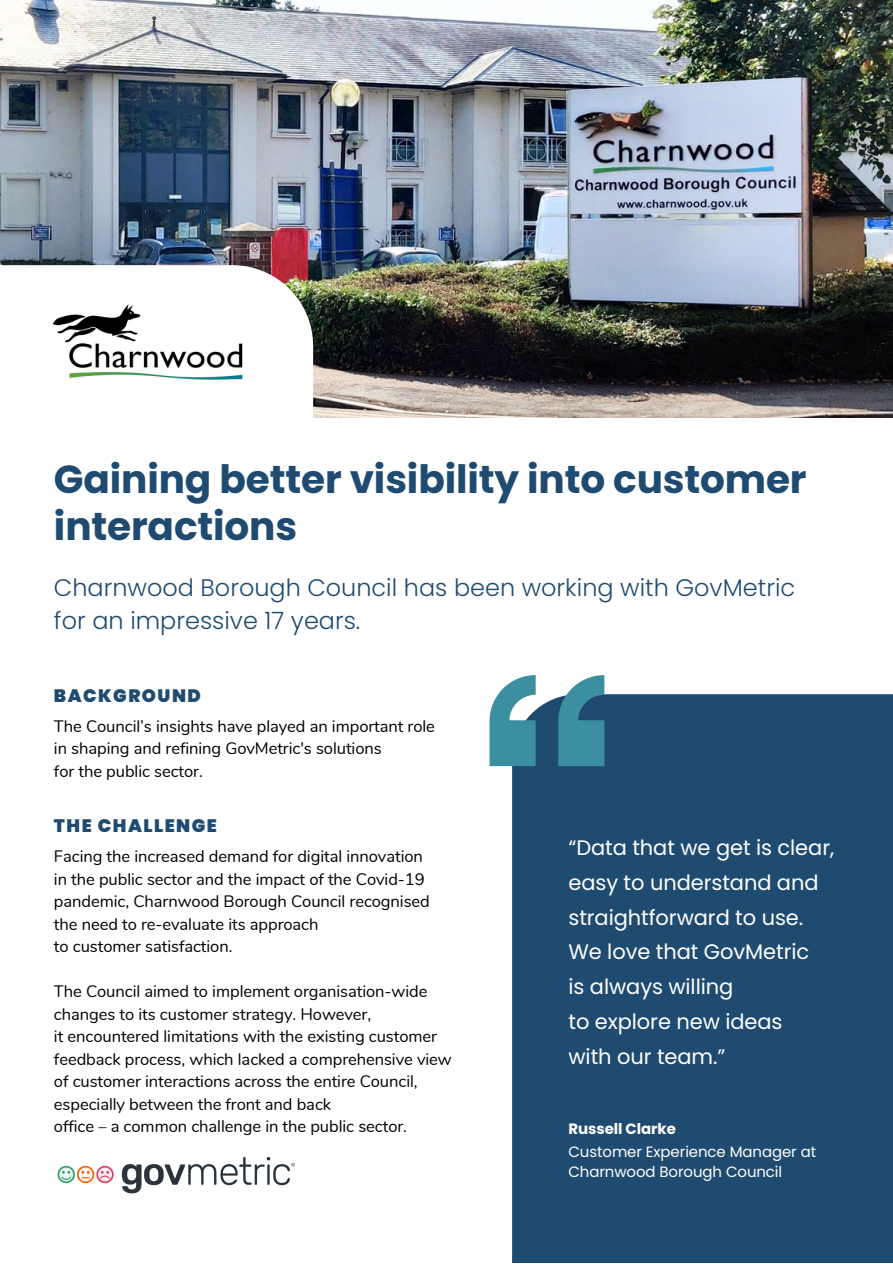
<style>
.page{position:relative;width:893px;height:1264px;background:#fff}
.page>*{position:absolute;margin:0;border:0;box-sizing:border-box;transform-origin:0 0}
.t1{font:700 39px/47.2px "Poppins";letter-spacing:-.005em;color:#1f4b70}
.t2{font:300 23.85px "Poppins";color:#1f4b70}
.t3{font:21px/34.8px "Poppins";letter-spacing:-.005em;color:#fff}
.t4{font:900 18px "Poppins";letter-spacing:.085em;color:#1f4b70}
.t5{font:16.5px/22.5px "Nunito";letter-spacing:-.005em;color:#000}
.t6{font:15px/20.2px "Poppins";letter-spacing:-.005em;color:#fff}
.t7{font:700 15px "Poppins";letter-spacing:-.005em;color:#fff}
</style>
<div class="page">
<div style="left:512px;top:694px;width:380px;height:568px;background:#1f4b70"></div>
<div style="left:531px;top:754px;width:360px;height:504px;background:#1f4b70"></div>
<img style="left:0;top:0;width:892px;height:418px">
<svg style="left:0;top:265px;width:313px;height:153px"></svg>
<svg style="left:489px;top:675px;width:46px;height:91px"></svg>
<svg style="left:558px;top:675px;width:46px;height:91px;background:#4a90a2"></svg>
<img style="left:57px;top:1157px;width:238px;height:37px">
<img style="left:46px;top:288px;width:203px;height:107px">
<p class="t1" style="left:54px;top:455px;width:754px">Gaining better visibility into customer interactions</p>
<p class="t2" style="left:54px;top:571px;width:742px">Charnwood Borough Council has been working with GovMetric</p>
<p class="t2" style="left:54px;top:603px;width:308px">for an impressive 17 years.</p>
<p class="t4" style="left:54px;top:682px;width:148px">BACKGROUND</p>
<p class="t5" style="left:54px;top:715px;width:382px">The Council’s insights have played an important role</p>
<p class="t5" style="left:54px;top:737px;width:329px">in shaping and refining GovMetric's solutions</p>
<p class="t5" style="left:54px;top:760px;width:150px">for the public sector.</p>
<p class="t4" style="left:54px;top:813px;width:164px">THE CHALLENGE</p>
<p class="t5" style="left:54px;top:845px;width:370px">Facing the increased demand for digital innovation</p>
<p class="t5" style="left:54px;top:868px;width:377px">in the public sector and the impact of the Covid-19 pandemic, Charnwood Borough Council recognised</p>
<p class="t5" style="left:54px;top:913px;width:266px">the need to re-evaluate its approach</p>
<p class="t5" style="left:54px;top:935px;width:180px">to customer satisfaction.</p>
<p class="t5" style="left:54px;top:980px;width:375px">The Council aimed to implement organisation-wide changes to its customer strategy. However,</p>
<p class="t5" style="left:54px;top:1025px;width:399px">it encountered limitations with the existing customer feedback process, which lacked a comprehensive view of customer interactions across the entire Council, especially between the front and back</p>
<p class="t5" style="left:54px;top:1115px;width:354px">office – a common challenge in the public sector.</p>
<p class="t7" style="left:568px;top:1118px;width:109px">Russell Clarke</p>
<p class="t6" style="left:568px;top:1141px;width:249px">Customer Experience Manager at<br>Charnwood Borough Council</p>
<p class="t3" style="left:568px;top:830px;width:267px">“Data that we get is clear, easy to understand and straightforward to use.<br>We love that GovMetric</p>
<p class="t3" style="left:568px;top:969px;width:166px">is always willing</p>
<p class="t3" style="left:568px;top:1004px;width:215px">to explore new ideas</p>
<p class="t3" style="left:568px;top:1039px;width:158px">with our team.”</p>
</div>
